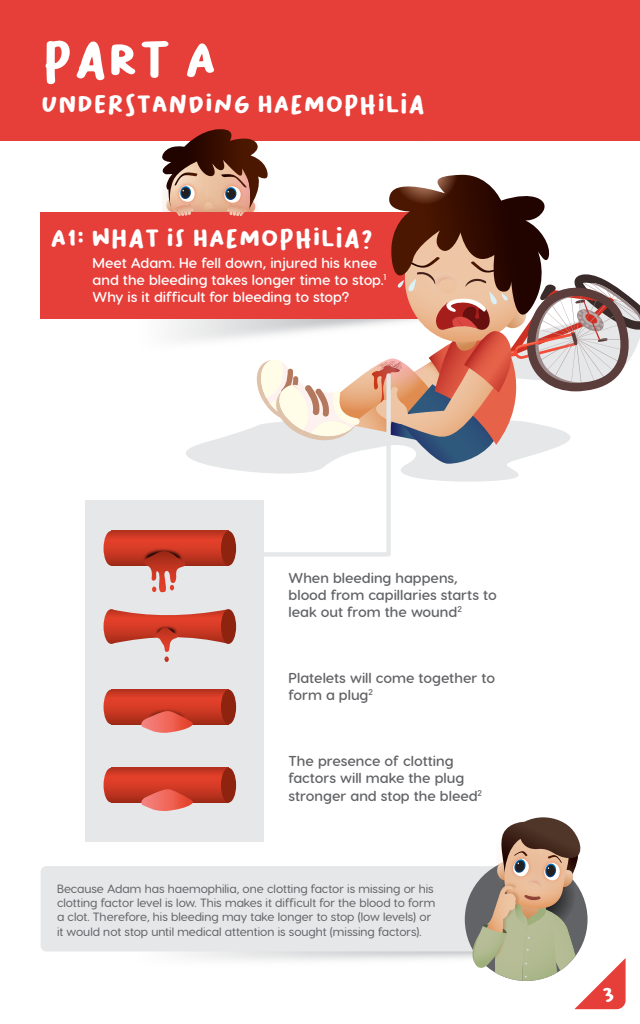
<style>
.page{position:relative;width:640px;height:1024px;background:#fff}
.page>*{position:absolute;margin:0;border:0;box-sizing:border-box;transform-origin:0 0}
.t1{font:51.2px "Bakso Sapi";color:#fff}
.t2{font:25.6px "Bakso Sapi";color:#fff}
.t3{font:600 14.4px/17.2px "Visby Round CF";color:#626366}
.t4{font:600 14.4px/17.2px "Visby Round CF";color:#fff}
.t5{font:500 12px/14.4px "Visby Round CF";color:#626366}
</style>
<div class="page">
<svg style="left:206px;top:464px;width:313px;height:18px;fill:#e6e7e8"></svg>
<div style="left:41px;top:866px;width:511px;height:85px;background:#e6e7e8;border-radius:6px"></div>
<div style="left:1px;top:0;width:639px;height:141px;background:#e63f3a"></div>
<div style="left:40px;top:212px;width:380px;height:107px;background:#e63f3a"></div>
<div style="left:86px;top:500px;width:178px;height:342px;background:#e6e7e8"></div>
<svg style="left:119px;top:531px;width:108px;height:35px;background:#c63622"></svg>
<svg style="left:104px;top:531px;width:15px;height:35px"></svg>
<img style="left:132px;top:537px;width:62px;height:29px">
<svg style="left:139px;top:551px;width:50px;height:42px"></svg>
<div style="left:221px;top:531px;width:15px;height:35px;background:#8e230f;border-radius:50%"></div>
<div style="left:221px;top:609px;width:15px;height:35px;background:#8e230f;border-radius:50%"></div>
<svg style="left:104px;top:609px;width:124px;height:53px"></svg>
<svg style="left:119px;top:690px;width:108px;height:34px;background:#c73722"></svg>
<svg style="left:104px;top:690px;width:15px;height:34px"></svg>
<div style="left:221px;top:690px;width:15px;height:34px;background:#8e230f;border-radius:50%"></div>
<img style="left:135px;top:697px;width:63px;height:28px">
<svg style="left:140px;top:711px;width:54px;height:22px"></svg>
<svg style="left:119px;top:768px;width:108px;height:35px;background:#cc3823"></svg>
<svg style="left:104px;top:768px;width:15px;height:35px"></svg>
<div style="left:221px;top:768px;width:15px;height:35px;background:#8e230f;border-radius:50%"></div>
<svg style="left:140px;top:789px;width:54px;height:22px"></svg>
<svg style="left:162px;top:129px;width:478px;height:335px"></svg>
<svg style="left:243px;top:371px;width:150px;height:186px"></svg>
<svg style="left:366px;top:323px;width:65px;height:65px"></svg>
<svg style="left:392px;top:139px;width:66px;height:65px"></svg>
<svg style="left:465px;top:817px;width:161px;height:192px"></svg>
<h1 class="t1" style="left:42px;top:30px;width:177px">PART A</h1>
<h2 class="t2" style="left:41px;top:90px;width:386px">UNDERSTANDING HAEMOPHILIA</h2>
<h2 class="t2" style="left:50px;top:224px;width:325px">A1: WHAT IS HAEMOPHILIA?</h2>
<p class="t4" style="left:93px;top:254px;width:295px">Meet Adam. He fell down, injured his knee and the bleeding takes longer time to stop.<sup>1<br></sup>Why is it difficult for bleeding to stop?</p>
<p class="t3" style="left:289px;top:569px;width:210px">When bleeding happens, blood from capillaries starts to leak out from the wound<sup>2</sup></p>
<p class="t3" style="left:289px;top:669px;width:208px">Platelets will come together to form a plug<sup>2</sup></p>
<p class="t3" style="left:289px;top:752px;width:195px">The presence of clotting factors will make the plug stronger and stop the bleed<sup>2</sup></p>
<p class="t5" style="left:57px;top:881px;width:380px">Because Adam has haemophilia, one clotting factor is missing or his clotting factor level is low. This makes it difficult for the blood to form a clot. Therefore, his bleeding may take longer to stop (low levels) or it would not stop until medical attention is sought (missing factors).</p>
</div>
